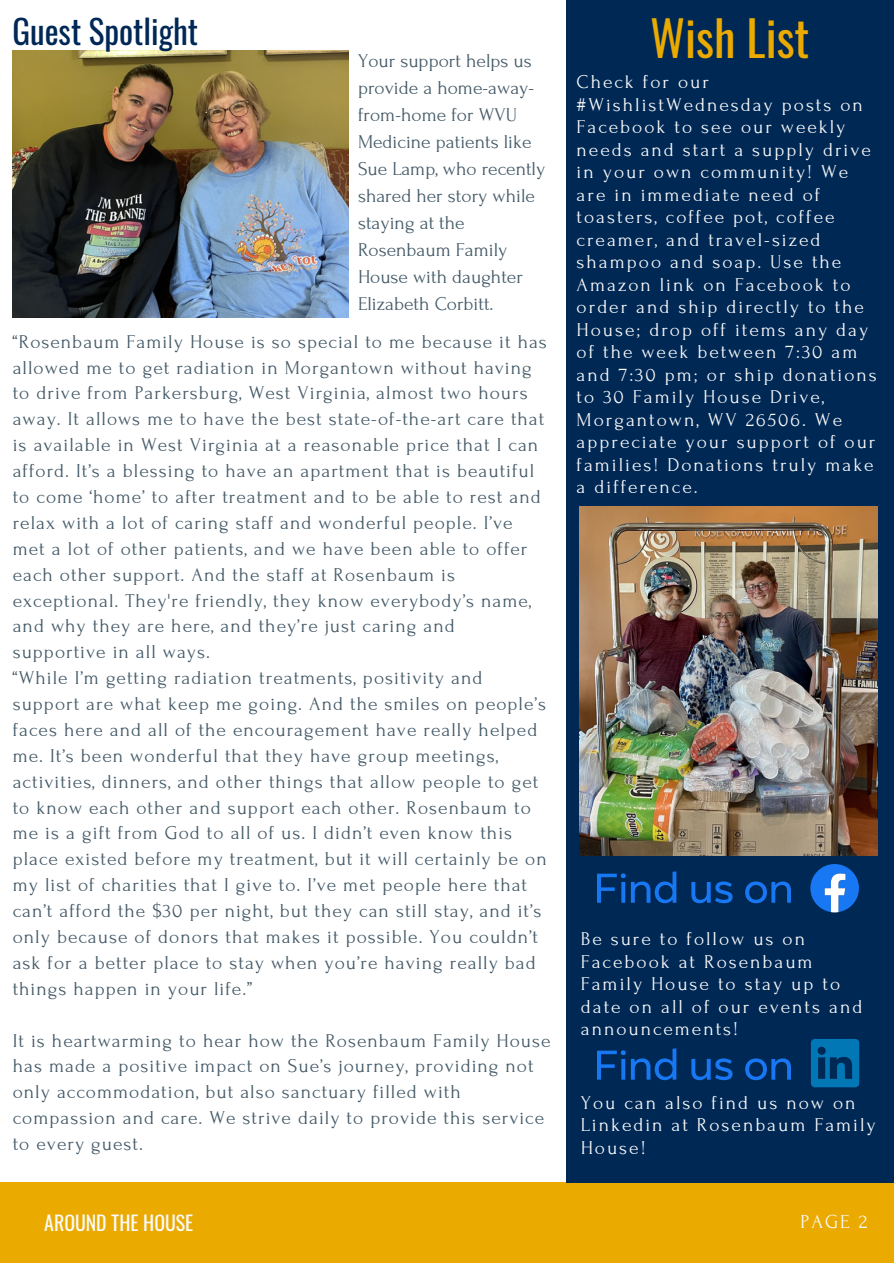
<style>
.page{position:relative;width:894px;height:1264px;background:#fff}
.page>*{position:absolute;margin:0;border:0;box-sizing:border-box;transform-origin:0 0}
.t1{font:48px "Oswald";color:#eaaa00}
.t2{font:33.15px "Oswald";color:#002855}
.t3{font:19.8px "Oswald";color:#fafafa}
.t4{font:19.8px "Forum";color:#fafafa}
.t5{font:19.5px/25.8px "Forum";letter-spacing:.05em;color:#435967}
.t6{font:19.5px/22.5px "Forum";letter-spacing:.1em;color:#fafafa}
.t7{font:19.5px/27px "Forum";color:#435967}
</style>
<div class="page">
<div style="left:0;top:1182px;width:893px;height:81px;background:#eaaa00"></div>
<div style="left:566px;top:0;width:327px;height:1181px;background:#002855"></div>
<svg style="left:810px;top:864px;width:48px;height:48px"></svg>
<svg style="left:597px;top:871px;width:79px;height:32px"></svg>
<svg style="left:691px;top:881px;width:41px;height:22px"></svg>
<svg style="left:745px;top:881px;width:45px;height:22px"></svg>
<svg style="left:597px;top:1048px;width:79px;height:32px"></svg>
<svg style="left:691px;top:1058px;width:41px;height:22px"></svg>
<svg style="left:745px;top:1058px;width:45px;height:22px"></svg>
<svg style="left:811px;top:1039px;width:48px;height:48px"></svg>
<img style="left:13px;top:51px;width:335px;height:266px">
<img style="left:579px;top:507px;width:298px;height:348px">
<p class="t2" style="left:12px;top:6px;width:187px">Guest Spotlight</p>
<p class="t7" style="left:358px;top:48px;width:189px">Your support helps us provide a home-away&shy;from-home for WVU<br>Medicine patients like<br>Sue Lamp, who recently shared her story while staying at the<br>Rosenbaum Family<br>House with daughter<br>Elizabeth Corbitt.</p>
<h1 class="t5" style="left:13px;top:329px;width:535px">“Rosenbaum Family House is so special to me because it has allowed me to get radiation in Morgantown without having to drive from Parkersburg, West Virginia, almost two hours away. It allows me to have the best state-of-the-art care that is available in West Virginia at a reasonable price that I can afford. It’s a blessing to have an apartment that is beautiful to come ‘home’ to after treatment and to be able to rest and relax with a lot of caring staff and wonderful people. I’ve met a lot of other patients, and we have been able to offer each other support. And the staff at Rosenbaum is exceptional. They're friendly, they know everybody’s name, and why they are here, and they’re just caring and supportive in all ways.</h1>
<p class="t5" style="left:13px;top:665px;width:535px">“While I’m getting radiation treatments, positivity and support are what keep me going. And the smiles on people’s faces here and all of the encouragement have really helped me. It’s been wonderful that they have group meetings, activities, dinners, and other things that allow people to get to know each other and support each other. Rosenbaum to me is a gift from God to all of us. I didn’t even know this place existed before my treatment, but it will certainly be on my list of charities that I give to. I’ve met people here that can’t afford the $30 per night, but they can still stay, and it’s only because of donors that makes it possible. You couldn’t ask for a better place to stay when you’re having really bad things happen in your life.”</p>
<p class="t5" style="left:13px;top:1027px;width:539px">It is heartwarming to hear how the Rosenbaum Family House has made a positive impact on Sue’s journey, providing not only accommodation, but also sanctuary filled with compassion and care. We strive daily to provide this service to every guest.</p>
<p class="t1" style="left:650px;top:1px;width:161px">Wish List</p>
<p class="t6" style="left:576px;top:71px;width:302px">Check for our #WishlistWednesday posts on<br>Facebook to see our weekly needs and start a supply drive in your own community! We are in immediate need of toasters, coffee pot, coffee creamer, and travel-sized shampoo and soap. Use the<br>Amazon link on Facebook to order and ship directly to the<br>House; drop off items any day of the week between 7:30 am and 7:30 pm; or ship donations to 30 Family House Drive,<br>Morgantown, WV 26506. We appreciate your support of our families! Donations truly make a difference.</p>
<p class="t6" style="left:580px;top:928px;width:283px">Be sure to follow us on<br>Facebook at Rosenbaum<br>Family House to stay up to date on all of our events and announcements!</p>
<p class="t6" style="left:580px;top:1091px;width:296px">You can also find us now on<br>Linkedin at Rosenbaum Family<br>House!</p>
<p class="t3" style="left:44px;top:1206px;width:150px">AROUND THE HOUSE</p>
<p class="t4" style="left:800px;top:1210px;width:68px">PAGE 2</p>
</div>
